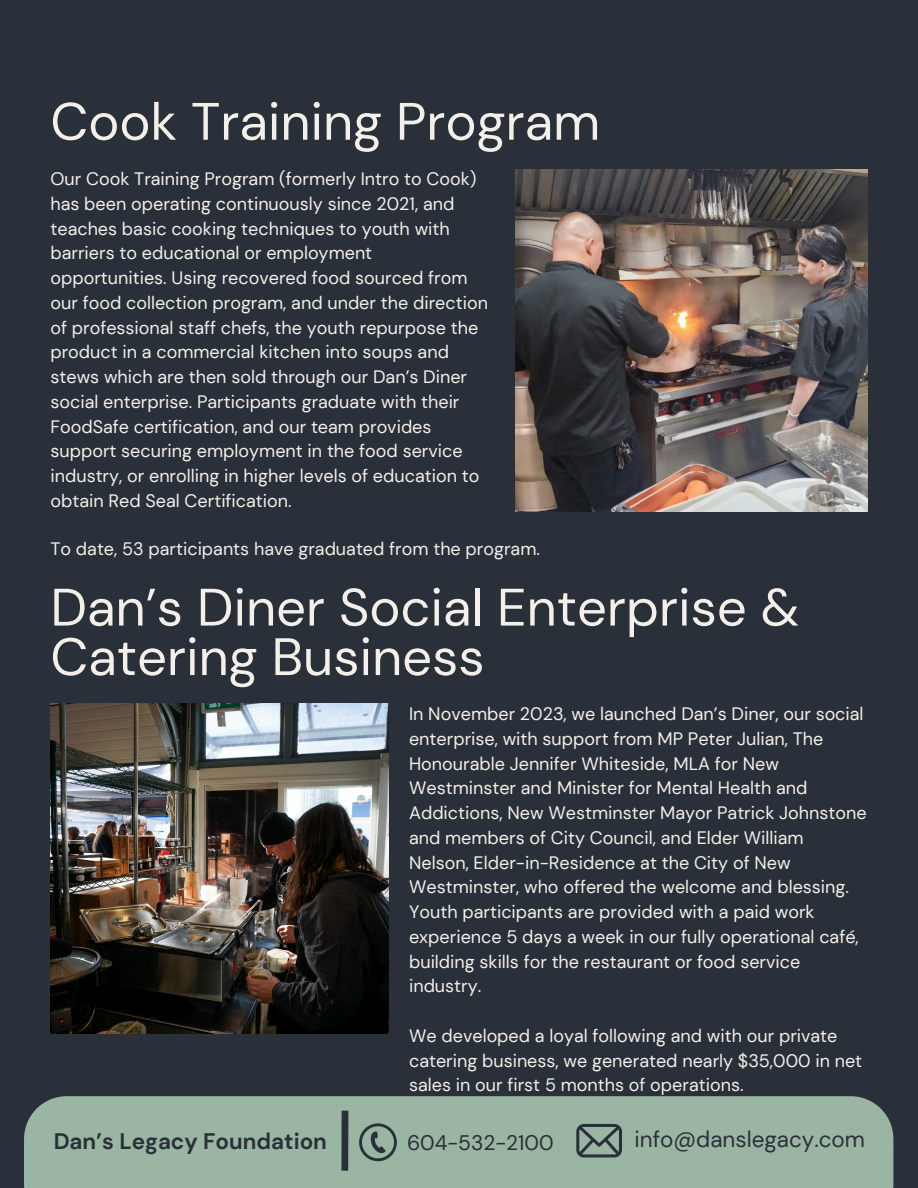
<style>
.page{position:relative;width:918px;height:1188px;background:#293039}
.page>*{position:absolute;margin:0;border:0;box-sizing:border-box;transform-origin:0 0}
.t1{font:52.5px/49.5px "DM Sans";color:#f4f0e9}
.t2{font:700 22.5px "DM Sans";color:#293039}
.t3{font:22.5px "DM Sans";color:#293039}
.t4{font:21px "DM Sans";color:#293039}
.t5{font:18px/24.8px "DM Sans";color:#f4f0e9}
</style>
<div class="page">
<img style="left:50px;top:704px;width:339px;height:330px">
<img style="left:516px;top:169px;width:352px;height:343px">
<div style="left:24px;top:1096px;width:869px;height:92px;background:#9ab6a2"></div>
<div style="left:341px;top:1111px;width:7px;height:60px;background:#293039"></div>
<svg style="left:359px;top:1123px;width:38px;height:38px"></svg>
<svg style="left:576px;top:1124px;width:46px;height:33px"></svg>
<h1 class="t1" style="left:50px;top:97px;width:551px">Cook Training Program</h1>
<p class="t5" style="left:50px;top:167px;width:439px">Our Cook Training Program (formerly Intro to Cook) has been operating continuously since 2021, and teaches basic cooking techniques to youth with barriers to educational or employment opportunities. Using recovered food sourced from our food collection program, and under the direction of professional staff chefs, the youth repurpose the product in a commercial kitchen into soups and stews which are then sold through our Dan’s Diner social enterprise. Participants graduate with their FoodSafe certification, and our team provides support securing employment in the food service industry, or enrolling in higher levels of education to obtain Red Seal Certification.</p>
<p class="t5" style="left:50px;top:536px;width:491px">To date, 53 participants have graduated from the program.</p>
<p class="t1" style="left:50px;top:583px;width:750px">Dan’s Diner Social Enterprise &amp;<br>Catering Business</p>
<h1 class="t5" style="left:409px;top:702px;width:459px">In November 2023, we launched Dan’s Diner, our social enterprise, with support from MP Peter Julian, The Honourable Jennifer Whiteside, MLA for New Westminster and Minister for Mental Health and Addictions, New Westminster Mayor Patrick Johnstone and members of City Council, and Elder William Nelson, Elder-in-Residence at the City of New Westminster, who offered the welcome and blessing.<br>Youth participants are provided with a paid work experience 5 days a week in our fully operational café, building skills for the restaurant or food service industry.</h1>
<p class="t5" style="left:409px;top:1023px;width:455px">We developed a loyal following and with our private catering business, we generated nearly $35,000 in net sales in our first 5 months of operations.</p>
<h2 class="t2" style="left:54px;top:1127px;width:275px">Dan’s Legacy Foundation</h2>
<h3 class="t4" style="left:407px;top:1129px;width:148px">604-532-2100</h3>
<p class="t3" style="left:635px;top:1125px;width:232px">info@danslegacy.com</p>
</div>
